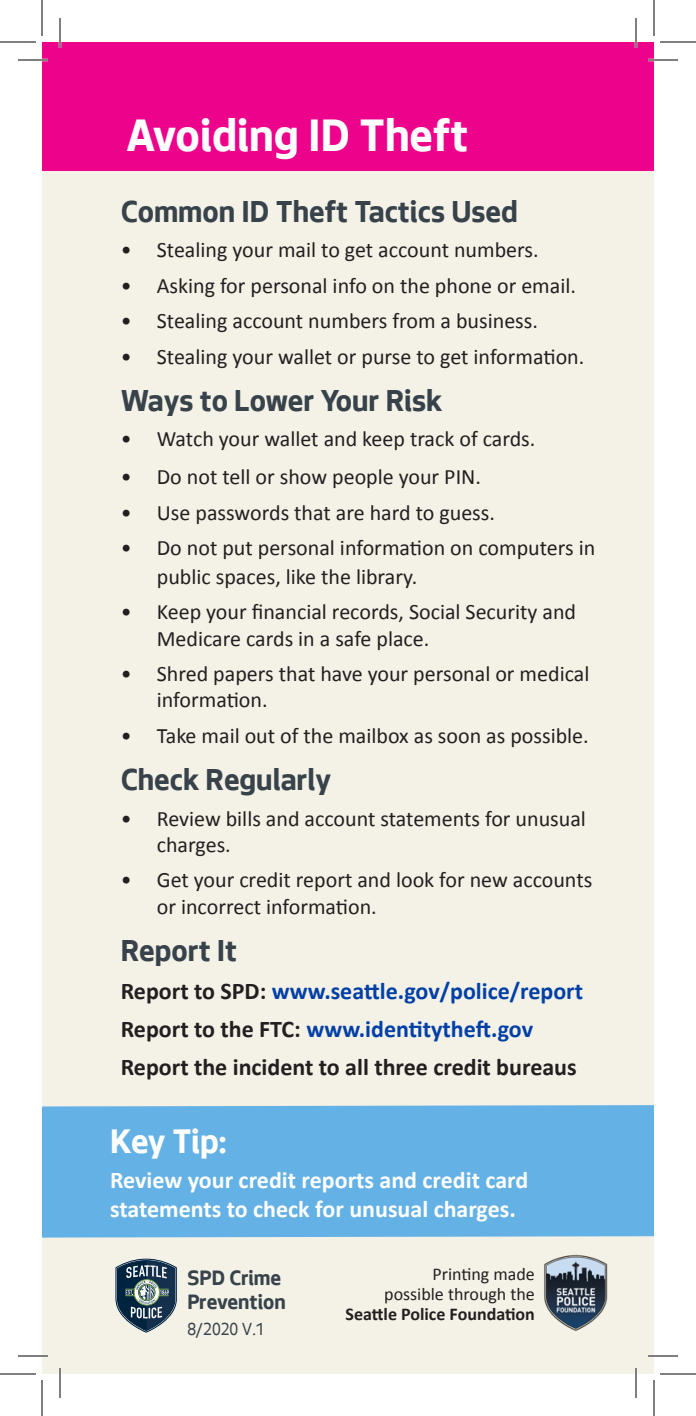
<style>
.page{position:relative;width:696px;height:1416px;background:#fff}
.page>*{position:absolute;margin:0;border:0;box-sizing:border-box;transform-origin:0 0}
.t1{font:700 48px "Seattle Text";color:#fff}
.t2{font:700 36px "Seattle Text";letter-spacing:-.02em;color:#fff}
.t3{font:700 32px "Seattle Text";color:#37424a}
.t4{font:700 24px "Calibri";color:#0040a6}
.t5{font:700 24px/28.8px "Calibri";color:#fff}
.t6{font:700 24px "Calibri";color:#231f20}
.t7{font:22px/26.4px "Calibri";color:#231f20}
.t8{font:700 22px "Seattle Text";color:#37424a}
.t9{font:18px "Calibri";color:#231f20}
.t10{font:700 18px "Calibri";color:#231f20}
.t11{font:18px "Seattle Text";color:#37424a}
.s1{color:#231f20}
</style>
<div class="page">
<div style="left:42px;top:71px;width:611px;height:1303px;background:#f4f1e7"></div>
<div style="left:42px;top:42px;width:612px;height:128px;background:#ed028c"></div>
<div style="left:42px;top:1105px;width:612px;height:133px;background:#63b1e5"></div>
<svg style="left:116px;top:1259px;width:61px;height:74px"></svg>
<img style="left:544px;top:1254px;width:64px;height:78px">
<hr style="left:18px;top:59px;width:30px;height:2px;background:#fff">
<hr style="left:648px;top:59px;width:30px;height:2px;background:#fff">
<hr style="left:18px;top:1355px;width:30px;height:2px;background:#fff">
<hr style="left:648px;top:1355px;width:30px;height:2px;background:#fff">
<hr style="left:59px;top:18px;width:2px;height:30px;background:#fff">
<hr style="left:59px;top:1368px;width:2px;height:30px;background:#fff">
<hr style="left:635px;top:18px;width:2px;height:30px;background:#fff">
<hr style="left:635px;top:1368px;width:2px;height:30px;background:#fff">
<hr style="left:18px;top:60px;width:30px;height:1px;background:#000">
<hr style="left:648px;top:60px;width:30px;height:1px;background:#000">
<hr style="left:18px;top:1356px;width:30px;height:1px;background:#000">
<hr style="left:648px;top:1356px;width:30px;height:1px;background:#000">
<hr style="left:60px;top:18px;width:1px;height:30px;background:#000">
<hr style="left:60px;top:1368px;width:1px;height:30px;background:#000">
<hr style="left:636px;top:18px;width:1px;height:30px;background:#000">
<hr style="left:636px;top:1368px;width:1px;height:30px;background:#000">
<hr style="left:0;top:42px;width:36px;height:1px;background:#000">
<hr style="left:660px;top:42px;width:36px;height:1px;background:#000">
<hr style="left:0;top:1374px;width:36px;height:1px;background:#000">
<hr style="left:660px;top:1374px;width:36px;height:1px;background:#000">
<hr style="left:42px;top:0;width:1px;height:36px;background:#000">
<hr style="left:42px;top:1380px;width:1px;height:36px;background:#000">
<hr style="left:654px;top:0;width:1px;height:36px;background:#000">
<hr style="left:654px;top:1380px;width:1px;height:36px;background:#000">
<p class="t1" style="left:126px;top:102px;width:344px">Avoiding ID Theft</p>
<p class="t3" style="left:121px;top:190px;width:399px">Common ID Theft Tactics Used</p>
<p class="t7" style="left:121px;top:236px;width:419px">• Stealing your mail to get account numbers.</p>
<p class="t7" style="left:121px;top:271px;width:457px">• Asking for personal info on the phone or email.</p>
<p class="t7" style="left:121px;top:307px;width:419px">• Stealing account numbers from a business.</p>
<p class="t7" style="left:121px;top:342px;width:465px">• Stealing your wallet or purse to get information.</p>
<p class="t3" style="left:121px;top:379px;width:323px">Ways to Lower Your Risk</p>
<p class="t7" style="left:121px;top:425px;width:416px">• Watch your wallet and keep track of cards.</p>
<p class="t7" style="left:121px;top:463px;width:362px">• Do not tell or show people your PIN.</p>
<p class="t7" style="left:121px;top:498px;width:376px">• Use passwords that are hard to guess.</p>
<p class="t7" style="left:157px;top:532px;width:440px;line-height:28.8px;text-indent:-36px">• Do not put personal information on computers in public spaces, like the library.</p>
<p class="t7" style="left:157px;top:598px;width:421px;text-indent:-36px">• Keep your financial records, Social Security and<br>Medicare cards in a safe place.</p>
<p class="t7" style="left:157px;top:660px;width:434px;text-indent:-36px">• Shred papers that have your personal or medical information.</p>
<p class="t7" style="left:121px;top:721px;width:470px">• Take mail out of the mailbox as soon as possible.</p>
<p class="t3" style="left:121px;top:758px;width:212px">Check Regularly</p>
<p class="t7" style="left:157px;top:804px;width:431px;text-indent:-36px">• Review bills and account statements for unusual charges.</p>
<p class="t7" style="left:157px;top:866px;width:437px;text-indent:-36px">• Get your credit report and look for new accounts or incorrect information.</p>
<p class="t3" style="left:121px;top:929px;width:118px">Report It</p>
<p class="t4" style="left:121px;top:976px;width:464px"><span class="s1">Report to SPD:</span> www.seattle.gov/police/report</p>
<p class="t4" style="left:121px;top:1014px;width:414px"><span class="s1">Report to the FTC:</span> www.identitytheft.gov</p>
<p class="t6" style="left:121px;top:1052px;width:457px">Report the incident to all three credit bureaus</p>
<p class="t2" style="left:110px;top:1116px;width:118px">Key Tip:</p>
<p class="t5" style="left:110px;top:1164px;width:420px">Review your credit reports and credit card statements to check for unusual charges.</p>
<p class="t8" style="left:187px;top:1262px;width:95px">SPD Crime</p>
<p class="t8" style="left:187px;top:1286px;width:100px">Prevention</p>
<p class="t11" style="left:187px;top:1318px;width:79px">8/2020 V.1</p>
<p class="t9" style="left:432px;top:1263px;width:104px">Printing made</p>
<p class="t9" style="left:384px;top:1283px;width:152px">possible through the</p>
<p class="t10" style="left:346px;top:1303px;width:191px">Seattle Police Foundation</p>
</div>
